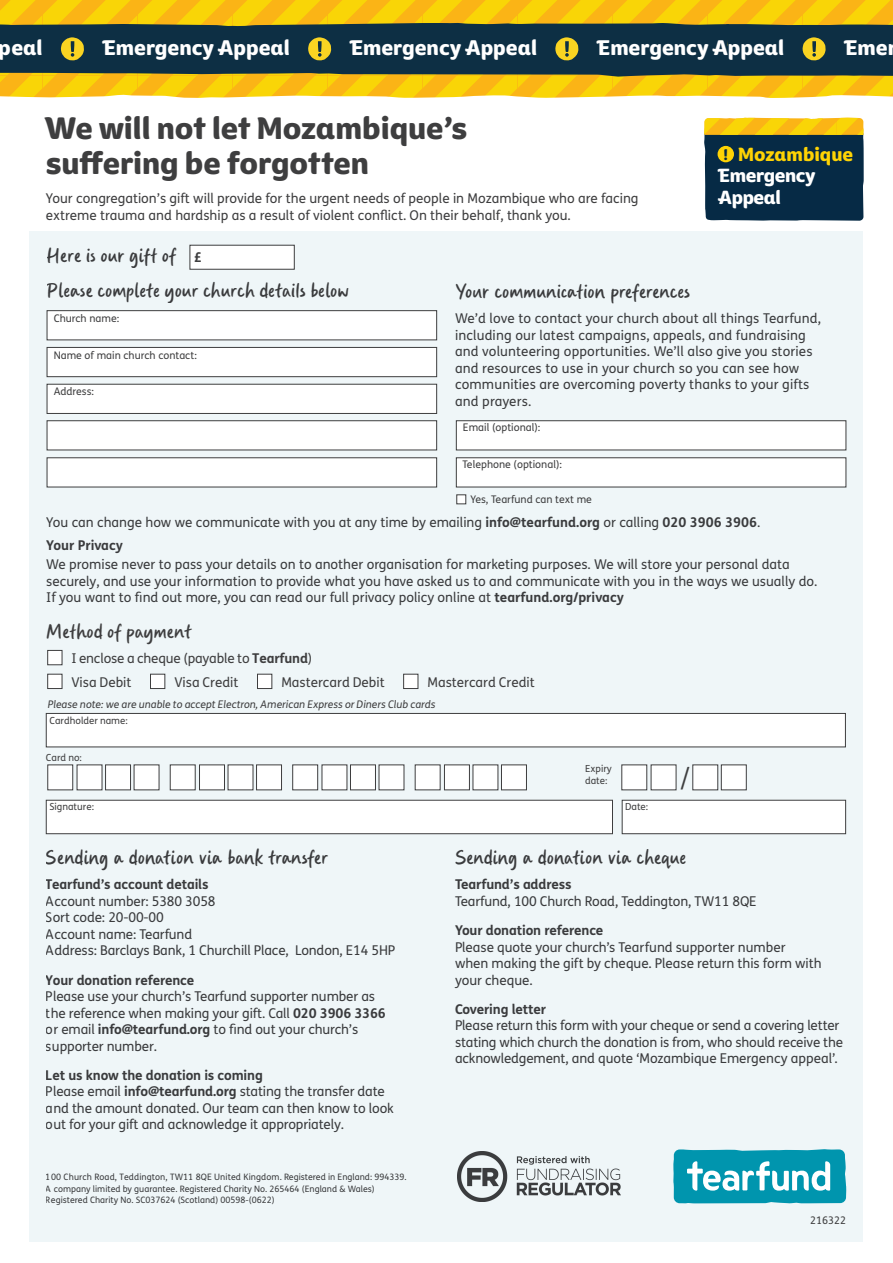
<style>
.page{position:relative;width:893px;height:1263px;background:#fff}
.page>*{position:absolute;margin:0;border:0;box-sizing:border-box;transform-origin:0 0}
.t1{font:30px/34.5px "Tearfund Sans";color:#3e3e3f}
.t2{font:300 30px "FS Me";color:#3e3e3f}
.t3{font:22.5px "Gander";color:#3e3e3f}
.t4{font:20.55px "Tearfund Sans";color:#fff}
.t5{font:18.45px/21.8px "Tearfund Sans";letter-spacing:-.02em;color:#fff}
.t6{font:18.45px "Tearfund Sans";color:#fed304}
.t7{font:15px "Tearfund Sans";color:#062a45}
.t8{font:13.5px/16.5px "FS Me";color:#3e3e3f}
.t9{font:700 13.5px "FS Me";letter-spacing:-.01em;color:#3e3e3f}
.t10{font:10.5px "FS Me";color:#3e3e3f}
.t11{font:italic 10.5px "FS Me";color:#3e3e3f}
.t12{font:9.75px/12px "FS Me";color:#3e3e3f}
.t13{font:8.85px/11.7px "FS Me";color:#3e3e3f}
.s1{font-weight:700}
</style>
<div class="page">
<div style="left:30px;top:232px;width:833px;height:1010px;background:#eff6f8"></div>
<div style="left:622px;top:800px;width:224px;height:34px;background:#fff;border:1px solid #3e3e3f"></div>
<div style="left:46px;top:800px;width:567px;height:34px;background:#fff;border:1px solid #3e3e3f"></div>
<div style="left:47px;top:650px;width:15px;height:15px;background:#fff;border:1px solid #3e3e3f"></div>
<div style="left:47px;top:674px;width:15px;height:15px;background:#fff;border:1px solid #3e3e3f"></div>
<div style="left:150px;top:674px;width:15px;height:15px;background:#fff;border:1px solid #3e3e3f"></div>
<div style="left:257px;top:674px;width:15px;height:15px;background:#fff;border:1px solid #3e3e3f"></div>
<div style="left:403px;top:674px;width:15px;height:15px;background:#fff;border:1px solid #3e3e3f"></div>
<div style="left:47px;top:420px;width:390px;height:30px;background:#fff;border:1px solid #3e3e3f"></div>
<div style="left:47px;top:310px;width:390px;height:30px;background:#fff;border:1px solid #3e3e3f"></div>
<div style="left:47px;top:765px;width:26px;height:25px;background:#fff;border:1px solid #3e3e3f"></div>
<div style="left:77px;top:765px;width:25px;height:25px;background:#fff"></div>
<div style="left:105px;top:765px;width:26px;height:25px;background:#fff;border:1px solid #3e3e3f"></div>
<div style="left:134px;top:765px;width:25px;height:25px;background:#fff"></div>
<div style="left:170px;top:765px;width:25px;height:25px;background:#fff"></div>
<div style="left:199px;top:765px;width:26px;height:25px;background:#fff;border:1px solid #3e3e3f"></div>
<div style="left:228px;top:765px;width:25px;height:25px;background:#fff"></div>
<div style="left:256px;top:765px;width:26px;height:25px;background:#fff;border:1px solid #3e3e3f"></div>
<div style="left:292px;top:765px;width:26px;height:25px;background:#fff;border:1px solid #3e3e3f"></div>
<div style="left:322px;top:765px;width:25px;height:25px;background:#fff"></div>
<div style="left:350px;top:765px;width:26px;height:25px;background:#fff;border:1px solid #3e3e3f"></div>
<div style="left:379px;top:765px;width:25px;height:25px;background:#fff"></div>
<div style="left:415px;top:765px;width:25px;height:25px;background:#fff"></div>
<div style="left:444px;top:765px;width:26px;height:25px;background:#fff;border:1px solid #3e3e3f"></div>
<div style="left:473px;top:765px;width:25px;height:25px;background:#fff"></div>
<div style="left:501px;top:765px;width:26px;height:25px;background:#fff;border:1px solid #3e3e3f"></div>
<div style="left:621px;top:765px;width:26px;height:25px;background:#fff;border:1px solid #3e3e3f"></div>
<div style="left:651px;top:765px;width:25px;height:25px;background:#fff"></div>
<div style="left:692px;top:765px;width:26px;height:25px;background:#fff;border:1px solid #3e3e3f"></div>
<div style="left:721px;top:765px;width:26px;height:25px;background:#fff;border:1px solid #3e3e3f"></div>
<div style="left:46px;top:713px;width:800px;height:34px;background:#fff;border:1px solid #3e3e3f"></div>
<div style="left:190px;top:245px;width:105px;height:24px;background:#fff;border:1px solid #3e3e3f"></div>
<div style="left:47px;top:457px;width:390px;height:30px;background:#fff;border:1px solid #3e3e3f"></div>
<div style="left:47px;top:384px;width:390px;height:30px;background:#fff;border:1px solid #3e3e3f"></div>
<div style="left:47px;top:347px;width:390px;height:30px;background:#fff;border:1px solid #3e3e3f"></div>
<div style="left:456px;top:420px;width:390px;height:30px;background:#fff;border:1px solid #3e3e3f"></div>
<div style="left:456px;top:457px;width:390px;height:30px;background:#fff;border:1px solid #3e3e3f"></div>
<div style="left:456px;top:494px;width:10px;height:10px;background:#fff;border:1px solid #3e3e3f"></div>
<svg style="left:673px;top:1149px;width:173px;height:54px"></svg>
<img style="left:457px;top:1152px;width:164px;height:50px">
<svg style="left:0;top:0;width:893px;height:98px;background:#fac716"></svg>
<svg style="left:0;top:23px;width:893px;height:54px;background:#253e3f"></svg>
<svg style="left:704px;top:118px;width:160px;height:103px;background:#344941"></svg>
<div style="left:718px;top:146px;width:16px;height:16px;background:#fed304;border-radius:50%"></div>
<h3 class="t4" style="left:-3px;top:29px;width:294px">npecy AppealEmergency Appeal</h3>
<h3 class="t4" style="left:23px;top:29px;width:21px">al</h3>
<h3 class="t4" style="left:351px;top:29px;width:187px">Emergency Appeal</h3>
<h3 class="t4" style="left:598px;top:29px;width:187px">Emergency Appeal</h3>
<h3 class="t4" style="left:845px;top:29px;width:53px">Emer</h3>
<h1 class="t1" style="left:46px;top:108px;width:423px">We will not let Mozambique’s suffering be forgotten</h1>
<p class="t8" style="left:46px;top:190px;width:594px">Your congregation’s gift will provide for the urgent needs of people in Mozambique who are facing extreme trauma and hardship as a result of violent conflict. On their behalf, thank you.</p>
<h2 class="t3" style="left:47px;top:243px;width:131px">Here is our gift of</h2>
<p class="t9" style="left:194px;top:247px;width:9px">£</p>
<h3 class="t6" style="left:738px;top:137px;width:116px">Mozambique</h3>
<h3 class="t5" style="left:719px;top:163px;width:98px">Emergency<br>Appeal</h3>
<p class="t7" style="left:723px;top:140px;width:6px">!</p>
<h2 class="t3" style="left:47px;top:278px;width:304px">Please complete your church details below</h2>
<h2 class="t3" style="left:455px;top:279px;width:237px">Your communication preferences</h2>
<p class="t8" style="left:455px;top:310px;width:368px">We’d love to contact your church about all things Tearfund, including our latest campaigns, appeals, and fundraising and volunteering opportunities. We’ll also give you stories and resources to use in your church so you can see how communities are overcoming poverty thanks to your gifts and prayers.</p>
<p class="t10" style="left:54px;top:311px;width:67px">Church name:</p>
<p class="t10" style="left:54px;top:348px;width:145px">Name of main church contact:</p>
<p class="t10" style="left:54px;top:384px;width:42px">Address:</p>
<p class="t10" style="left:463px;top:420px;width:79px">Email (optional):</p>
<p class="t10" style="left:462px;top:457px;width:101px">Telephone (optional):</p>
<p class="t10" style="left:470px;top:492px;width:123px">Yes, Tearfund can text me</p>
<p class="t8" style="left:46px;top:511px;width:715px;line-height:22.5px">You can change how we communicate with you at any time by emailing <span class="s1">info@tearfund.org</span> or calling <span class="s1">020 3906 3906</span>.<br><span class="s1">Your Privacy</span></p>
<p class="t8" style="left:46px;top:556px;width:773px">We promise never to pass your details on to another organisation for marketing purposes. We will store your personal data securely, and use your information to provide what you have asked us to and communicate with you in the ways we usually do.<br>If you want to find out more, you can read our full privacy policy online at <span class="s1">tearfund.org/privacy</span></p>
<h2 class="t3" style="left:46px;top:619px;width:147px">Method of payment</h2>
<p class="t8" style="left:71px;top:646px;width:242px;line-height:23.7px">I enclose a cheque (payable to <span class="s1">Tearfund</span>)<br>Visa Debit</p>
<p class="t8" style="left:174px;top:673px;width:66px">Visa Credit</p>
<p class="t8" style="left:281px;top:673px;width:105px">Mastercard Debit</p>
<p class="t8" style="left:428px;top:673px;width:109px">Mastercard Credit</p>
<p class="t11" style="left:48px;top:697px;width:389px">Please note: we are unable to accept Electron, American Express or Diners Club cards</p>
<p class="t12" style="left:49px;top:715px;width:80px">Cardholder name:</p>
<p class="t12" style="left:46px;top:751px;width:37px">Card no:</p>
<p class="t12" style="left:49px;top:800px;width:46px">Signature:</p>
<h2 class="t3" style="left:46px;top:845px;width:284px">Sending a donation via bank transfer</h2>
<p class="t9" style="left:46px;top:874px;width:164px">Tearfund’s account details</p>
<p class="t8" style="left:46px;top:892px;width:351px">Account number: 5380 3058<br>Sort code: 20-00-00<br>Account name: Tearfund<br>Address: Barclays Bank, 1 Churchill Place, London, E14 5HP</p>
<p class="t9" style="left:46px;top:969px;width:150px">Your donation reference</p>
<p class="t8" style="left:46px;top:988px;width:341px">Please use your church’s Tearfund supporter number as the reference when making your gift. Call <span class="s1">020 3906 3366 </span>or email <span class="s1">info@tearfund.org</span> to find out your church’s supporter number.</p>
<p class="t8" style="left:46px;top:1066px;width:350px"><span class="s1">Let us know the donation is coming<br></span>Please email <span class="s1">info@tearfund.org</span> stating the transfer date and the amount donated. Our team can then know to look out for your gift and acknowledge it appropriately.</p>
<p class="t13" style="left:46px;top:1171px;width:362px">100 Church Road, Teddington, TW11 8QE United Kingdom. Registered in England: 994339.<br>A company limited by guarantee. Registered Charity No. 265464 (England &amp; Wales)<br>Registered Charity No. SC037624 (Scotland) 00598-(0622)</p>
<p class="t12" style="left:585px;top:763px;width:28px">Expiry date:</p>
<p class="t12" style="left:625px;top:800px;width:25px">Date:</p>
<h1 class="t2" style="left:680px;top:758px;width:12px">/</h1>
<h2 class="t3" style="left:455px;top:845px;width:233px">Sending a donation via cheque</h2>
<p class="t9" style="left:455px;top:874px;width:118px">Tearfund’s address</p>
<p class="t8" style="left:455px;top:892px;width:303px">Tearfund, 100 Church Road, Teddington, TW11 8QE</p>
<p class="t9" style="left:455px;top:920px;width:150px">Your donation reference</p>
<p class="t8" style="left:455px;top:938px;width:368px">Please quote your church’s Tearfund supporter number when making the gift by cheque. Please return this form with your cheque.</p>
<p class="t9" style="left:455px;top:998px;width:93px">Covering letter</p>
<p class="t8" style="left:455px;top:1017px;width:390px">Please return this form with your cheque or send a covering letter stating which church the donation is from, who should receive the acknowledgement, and quote ‘Mozambique Emergency appeal’.</p>
<p class="t10" style="left:810px;top:1213px;width:37px">216322</p>
</div>
